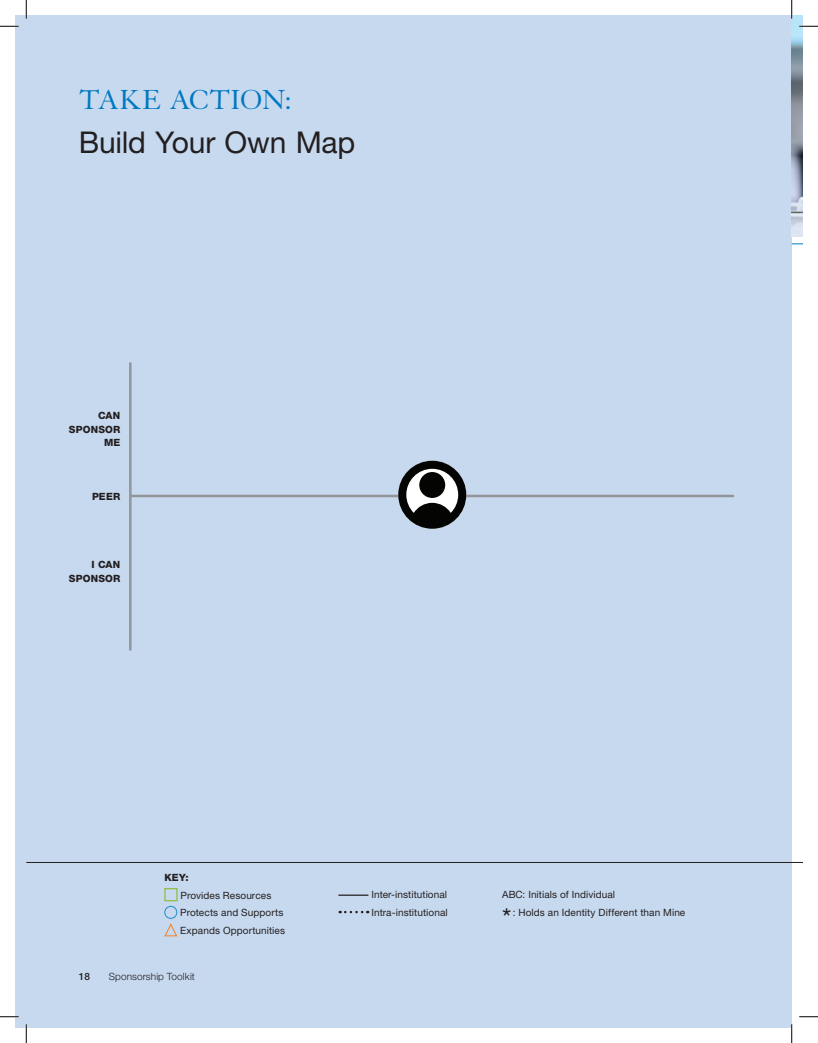
<style>
.page{position:relative;width:818px;height:1043px;background:#fff}
.page>*{position:absolute;margin:0;border:0;box-sizing:border-box;transform-origin:0 0}
.Hed-B{font:30px "Helvetica Neue LT Std";letter-spacing:-.005em;color:#231f20}
.Hed-Section{font:30px "Granjon LT Std";letter-spacing:-.01em;color:#0078c0}
.t1{font:26.25px "Helvetica Neue LT Std";color:#231f20}
.BODY{font:10px/17.5px "Helvetica Neue LT Std";letter-spacing:.01em;color:#231f20}
.BODY-2{font:800 10px/13.8px "Helvetica Neue LT Std";letter-spacing:.02em;color:#231f20;text-align:right}
.t2{font:300 10px "Helvetica Neue LT Std";letter-spacing:.01em;color:#231f20}
.t3{font:500 10px "Helvetica Neue LT Std";color:#231f20}
</style>
<div class="page">
<div style="left:15px;top:15px;width:776px;height:1013px;background:#c7d9ef"></div>
<hr style="left:131px;top:494px;width:602px;height:3px;background:#939598">
<hr style="left:129px;top:362px;width:3px;height:288px;background:#939598">
<svg style="left:398px;top:461px;width:68px;height:68px"></svg>
<div style="left:164px;top:888px;width:14px;height:13px;border:1px solid #8cbe40"></div>
<div style="left:164px;top:905px;width:13px;height:13px;border:1px solid #238acb;border-radius:50%"></div>
<svg style="left:164px;top:923px;width:13px;height:13px"></svg>
<hr style="left:338px;top:894px;width:30px;height:1px;background:#231f20">
<svg style="left:340px;top:910px;width:28px;height:3px"></svg>
<hr style="left:26px;top:862px;width:776px;height:1px;background:#231f20">
<img style="left:791px;top:15px;width:11px;height:221px">
<svg style="left:0;top:25px;width:19px;height:2px"></svg>
<svg style="left:799px;top:25px;width:19px;height:2px"></svg>
<svg style="left:0;top:1016px;width:19px;height:1px"></svg>
<svg style="left:799px;top:1016px;width:19px;height:1px"></svg>
<svg style="left:25px;top:0;width:2px;height:19px"></svg>
<svg style="left:25px;top:1024px;width:2px;height:18px"></svg>
<svg style="left:791px;top:0;width:1px;height:19px"></svg>
<svg style="left:791px;top:1024px;width:1px;height:18px"></svg>
<p class="Hed-Section" style="left:79px;top:84px;width:214px">TAKE ACTION:</p>
<p class="Hed-B" style="left:79px;top:124px;width:278px">Build Your Own Map</p>
<p class="BODY-2" style="left:69px;top:408px;width:53px">CAN<br>SPONSOR<br>ME</p>
<p class="BODY-2" style="left:92px;top:489px;width:30px">PEER</p>
<p class="BODY-2" style="left:69px;top:558px;width:53px">I CAN<br>SPONSOR</p>
<p class="BODY-2" style="left:164px;top:870px;width:26px">KEY:</p>
<p class="BODY" style="left:180px;top:886px;width:92px">Provides Resources</p>
<p class="BODY" style="left:180px;top:903px;width:105px">Protects and Supports</p>
<p class="BODY" style="left:180px;top:921px;width:106px">Expands Opportunities</p>
<p class="t3" style="left:79px;top:970px;width:13px">18</p>
<p class="t2" style="left:109px;top:970px;width:88px">Sponsorship Toolkit</p>
<p class="BODY" style="left:371px;top:885px;width:78px">Inter-institutional<br>Intra-institutional</p>
<p class="BODY" style="left:502px;top:885px;width:114px">ABC: Initials of Individual</p>
<h2 class="t1" style="left:502px;top:902px;width:11px">*</h2>
<p class="BODY" style="left:512px;top:903px;width:174px">: Holds an Identity Different than Mine</p>
</div>
